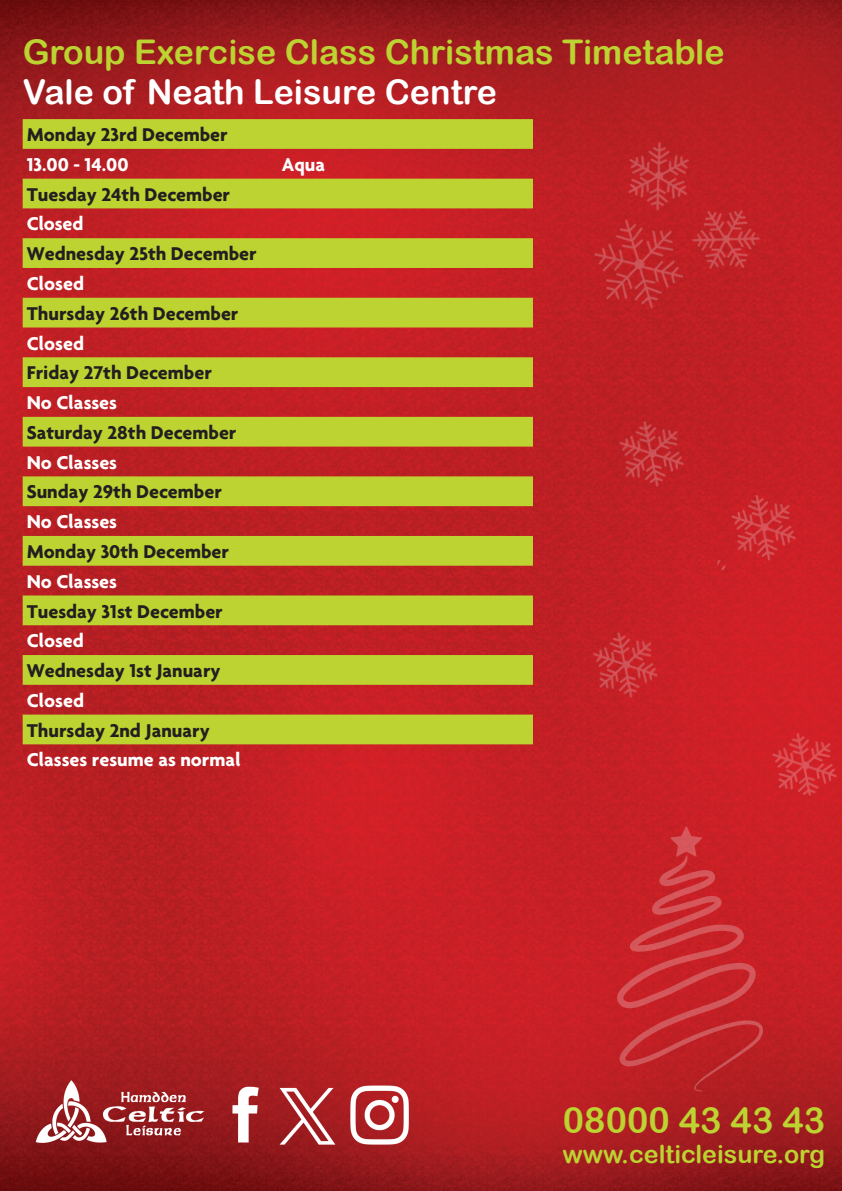
<style>
.page{position:relative;width:842px;height:1191px;background:#fff}
.page>*{position:absolute;margin:0;border:0;box-sizing:border-box;transform-origin:0 0}
.t1{font:36px "Arial Rounded MT Bold";color:#bcd331}
.t2{font:34px "Arial Rounded MT Bold";color:#bcd331}
.t3{font:34px "Arial Rounded MT Bold";color:#fff}
.t4{font:25px "Arial Rounded MT Bold";color:#bcd331}
.t5{font:700 20px "Agenda";color:#231f20}
.t6{font:700 20px "Agenda";color:#fff}
</style>
<div class="page">
<img style="left:0;top:0;width:842px;height:1191px">
<img style="left:609px;top:824px;width:159px;height:269px">
<img style="left:549px;top:130px;width:222px;height:223px">
<img style="left:579px;top:632px;width:79px;height:66px">
<img style="left:765px;top:732px;width:72px;height:63px">
<img style="left:717px;top:494px;width:79px;height:77px">
<img style="left:605px;top:421px;width:79px;height:66px">
<img style="left:33px;top:1077px;width:173px;height:68px">
<svg style="left:232px;top:1086px;width:27px;height:56px"></svg>
<img style="left:349px;top:1081px;width:63px;height:67px">
<svg style="left:280px;top:1088px;width:55px;height:56px"></svg>
<svg style="left:23px;top:119px;width:510px;height:625px;background:#bd7d2b"></svg>
<p class="t2" style="left:23px;top:32px;width:703px">Group Exercise Class Christmas Timetable</p>
<p class="t3" style="left:23px;top:72px;width:476px">Vale of Neath Leisure Centre</p>
<p class="t5" style="left:27px;top:122px;width:203px">Monday 23rd December</p>
<p class="t6" style="left:27px;top:152px;width:103px">13.00 - 14.00</p>
<p class="t6" style="left:282px;top:152px;width:45px">Aqua</p>
<p class="t5" style="left:27px;top:182px;width:205px">Tuesday 24th December</p>
<p class="t6" style="left:27px;top:212px;width:58px">Closed</p>
<p class="t5" style="left:27px;top:241px;width:232px">Wednesday 25th December</p>
<p class="t6" style="left:27px;top:271px;width:59px">Closed</p>
<p class="t5" style="left:27px;top:301px;width:213px">Thursday 26th December</p>
<p class="t6" style="left:27px;top:331px;width:59px">Closed</p>
<p class="t5" style="left:27px;top:361px;width:187px">Friday 27th December</p>
<p class="t6" style="left:27px;top:390px;width:92px">No Classes</p>
<p class="t5" style="left:27px;top:420px;width:211px">Saturday 28th December</p>
<p class="t6" style="left:27px;top:450px;width:92px">No Classes</p>
<p class="t5" style="left:27px;top:480px;width:197px">Sunday 29th December</p>
<p class="t6" style="left:27px;top:509px;width:92px">No Classes</p>
<p class="t5" style="left:27px;top:539px;width:204px">Monday 30th December</p>
<p class="t6" style="left:27px;top:569px;width:92px">No Classes</p>
<p class="t5" style="left:27px;top:599px;width:198px">Tuesday 31st December</p>
<p class="t6" style="left:27px;top:628px;width:59px">Closed</p>
<p class="t5" style="left:27px;top:658px;width:195px">Wednesday 1st January</p>
<p class="t6" style="left:27px;top:688px;width:59px">Closed</p>
<p class="t5" style="left:27px;top:718px;width:185px">Thursday 2nd January</p>
<p class="t6" style="left:27px;top:747px;width:216px">Classes resume as normal</p>
<p class="t1" style="left:563px;top:1098px;width:264px">08000 43 43 43</p>
<p class="t4" style="left:562px;top:1139px;width:264px">www.celticleisure.org</p>
</div>
